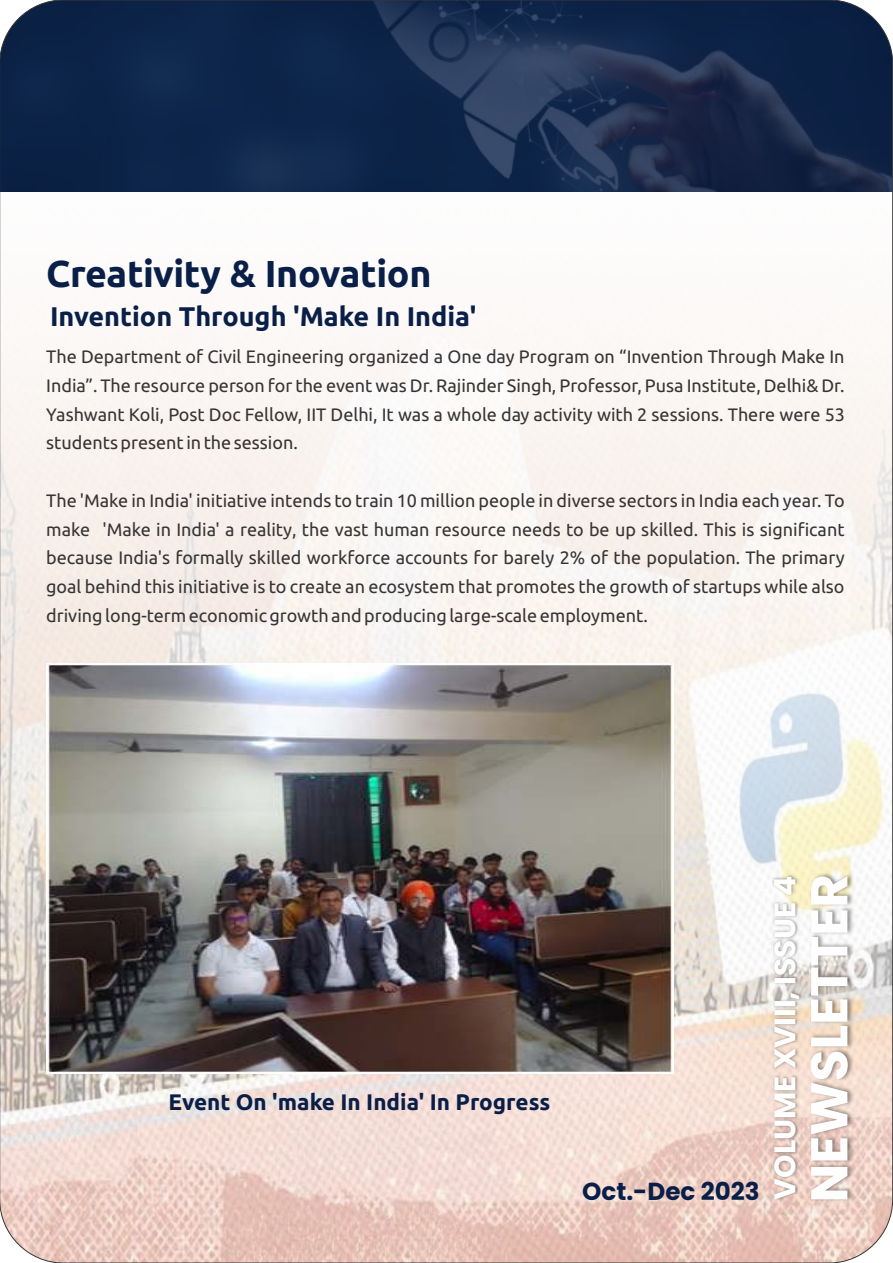
<style>
.page{position:relative;width:893px;height:1263px;background:#fff}
.page>*{position:absolute;margin:0;border:0;box-sizing:border-box;transform-origin:0 0}
.t1{font:700 51.75px "Poppins";color:#fefefe}
.t2{font:700 37.5px "Ubuntu";letter-spacing:-.01em;color:#091f48}
.t3{font:700 29.85px "Poppins";color:#fefefe}
.t4{font:700 27px "Ubuntu";color:#091f48}
.t5{font:700 24.6px "Poppins";color:#091f48}
.t6{font:700 22.5px "Ubuntu";color:#091f48}
.t7{font:18px/28.8px "Ubuntu";color:#373435;text-align:justify}
</style>
<div class="page">
<img style="left:0;top:344px;width:893px;height:919px">
<img style="left:0;top:0;width:893px;height:192px">
<img style="left:808px;top:870px;width:48px;height:335px">
<img style="left:772px;top:873px;width:33px;height:330px">
<img style="left:46px;top:663px;width:627px;height:411px">
<h2 class="t2" style="left:46px;top:258px;width:387px">Creativity &amp; Inovation</h2>
<h3 class="t4" style="left:50px;top:305px;width:428px">Invention Through 'Make In India'</h3>
<p class="t7" style="left:46px;top:343px;width:800px">The Department of Civil Engineering organized a One day Program on “Invention Through Make In India”. The resource person for the event was Dr. Rajinder Singh, Professor, Pusa Institute, Delhi&amp; Dr.<br>Yashwant Koli, Post Doc Fellow, IIT Delhi, It was a whole day activity with 2 sessions. There were 53 students present in the session.</p>
<p class="t7" style="left:46px;top:487px;width:800px">The 'Make in India' initiative intends to train 10 million people in diverse sectors in India each year. To make 'Make in India' a reality, the vast human resource needs to be up skilled. This is significant because India's formally skilled workforce accounts for barely 2% of the population. The primary goal behind this initiative is to create an ecosystem that promotes the growth of startups while also driving long-term economic growth and producing large-scale employment.</p>
<p class="t6" style="left:168px;top:1093px;width:384px">Event On 'make In India' In Progress</p>
<h3 class="t5" style="left:582px;top:1174px;width:179px">Oct.-Dec 2023</h3>
<h3 class="t3" style="left:764px;top:1200px;width:326px;rotate:-90deg">VOLUME XVIII, ISSUE 4</h3>
<h1 class="t1" style="left:793px;top:1202px;width:330px;rotate:-90deg">NEWSLETTER</h1>
</div>
